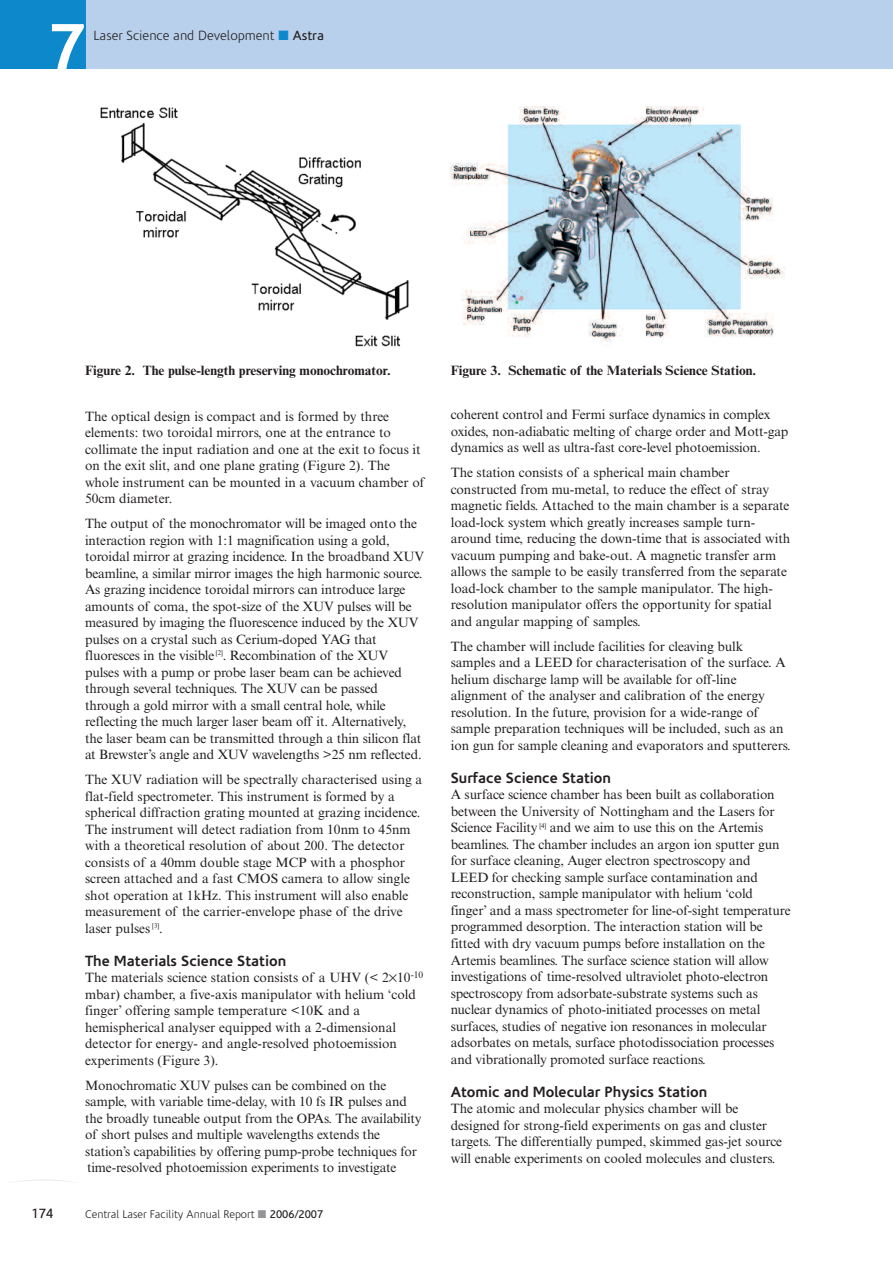
<style>
.page{position:relative;width:893px;height:1263px;background:#fff}
.page>*{position:absolute;margin:0;border:0;box-sizing:border-box;transform-origin:0 0}
.t1{font:700 66px "Corisande";color:#fff}
.t2{font:700 15px "Corisande";color:#231f20}
.t3{font:13.5px/16.5px "Times NRMT";letter-spacing:-.01em;color:#231f20}
.t4{font:700 13.5px "Times NRMT";color:#231f20}
.t5{font:300 13.5px "Corisande";color:#231f20}
.t6{font:13.5px "Corisande";color:#231f20}
.t7{font:300 11.25px "Corisande";color:#231f20}
.s1{color:#0c88cb}
.s2{font-weight:400}
.s3{color:#939598}
</style>
<div class="page">
<div style="left:85px;top:0;width:808px;height:68px;background:#b8d0eb"></div>
<div style="left:0;top:0;width:85px;height:68px;background:#0c88cb"></div>
<svg style="left:16px;top:1179px;width:54px;height:3px"></svg>
<img style="left:100px;top:107px;width:309px;height:240px">
<img style="left:451px;top:106px;width:334px;height:236px">
<h1 class="t1" style="left:49px;top:21px;width:38px">7</h1>
<p class="t5" style="left:94px;top:30px;width:232px">Laser Science and Development <span class="s1">■</span> <span class="s2">Astra</span></p>
<p class="t4" style="left:85px;top:366px;width:307px">Figure 2. The pulse-length preserving monochromator.</p>
<p class="t4" style="left:451px;top:366px;width:307px">Figure 3. Schematic of the Materials Science Station.</p>
<p class="t3" style="left:85px;top:409px;width:341px">The optical design is compact and is formed by three elements: two toroidal mirrors, one at the entrance to collimate the input radiation and one at the exit to focus it on the exit slit, and one plane grating (Figure 2). The whole instrument can be mounted in a vacuum chamber of 50cm diameter.</p>
<p class="t3" style="left:85px;top:517px;width:341px">The output of the monochromator will be imaged onto the interaction region with 1:1 magnification using a gold, toroidal mirror at grazing incidence. In the broadband XUV beamline, a similar mirror images the high harmonic source.<br>As grazing incidence toroidal mirrors can introduce large amounts of coma, the spot-size of the XUV pulses will be measured by imaging the fluorescence induced by the XUV pulses on a crystal such as Cerium-doped YAG that fluoresces in the visible <sup>[2]</sup>. Recombination of the XUV pulses with a pump or probe laser beam can be achieved through several techniques. The XUV can be passed through a gold mirror with a small central hole, while reflecting the much larger laser beam off it. Alternatively, the laser beam can be transmitted through a thin silicon flat at Brewster’s angle and XUV wavelengths &gt;25 nm reflected.</p>
<p class="t3" style="left:85px;top:773px;width:339px">The XUV radiation will be spectrally characterised using a flat-field spectrometer. This instrument is formed by a spherical diffraction grating mounted at grazing incidence.<br>The instrument will detect radiation from 10nm to 45nm with a theoretical resolution of about 200. The detector consists of a 40mm double stage MCP with a phosphor screen attached and a fast CMOS camera to allow single shot operation at 1kHz. This instrument will also enable measurement of the carrier-envelope phase of the drive laser pulses <sup>[3]</sup>.</p>
<p class="t2" style="left:85px;top:955px;width:203px">The Materials Science Station</p>
<p class="t3" style="left:85px;top:971px;width:340px">The materials science station consists of a UHV (&lt; 2 10<sup>-10 </sup>mbar) chamber, a five-axis manipulator with helium ‘cold finger’ offering sample temperature &lt;10K and a hemispherical analyser equipped with a 2-dimensional detector for energy- and angle-resolved photoemission experiments (Figure 3).</p>
<p class="t3" style="left:85px;top:1078px;width:338px">Monochromatic XUV pulses can be combined on the sample, with variable time-delay, with 10 fs IR pulses and the broadly tuneable output from the OPAs. The availability of short pulses and multiple wavelengths extends the station’s capabilities by offering pump-probe techniques for time-resolved photoemission experiments to investigate</p>
<p class="t6" style="left:31px;top:1208px;width:24px">174</p>
<p class="t7" style="left:85px;top:1210px;width:240px">Central Laser Facility Annual Report <span class="s3">■</span> <span class="s2">2006/2007</span></p>
<p class="t3" style="left:451px;top:408px;width:339px">coherent control and Fermi surface dynamics in complex oxides, non-adiabatic melting of charge order and Mott-gap dynamics as well as ultra-fast core-level photoemission.</p>
<p class="t3" style="left:451px;top:466px;width:341px">The station consists of a spherical main chamber constructed from mu-metal, to reduce the effect of stray magnetic fields. Attached to the main chamber is a separate load-lock system which greatly increases sample turn&shy;around time, reducing the down-time that is associated with vacuum pumping and bake-out. A magnetic transfer arm allows the sample to be easily transferred from the separate load-lock chamber to the sample manipulator. The high&shy;resolution manipulator offers the opportunity for spatial and angular mapping of samples.</p>
<p class="t3" style="left:451px;top:639px;width:342px">The chamber will include facilities for cleaving bulk samples and a LEED for characterisation of the surface. A helium discharge lamp will be available for off-line alignment of the analyser and calibration of the energy resolution. In the future, provision for a wide-range of sample preparation techniques will be included, such as an ion gun for sample cleaning and evaporators and sputterers.</p>
<p class="t2" style="left:451px;top:772px;width:162px">Surface Science Station</p>
<p class="t3" style="left:451px;top:788px;width:341px">A surface science chamber has been built as collaboration between the University of Nottingham and the Lasers for Science Facility <sup>[4]</sup> and we aim to use this on the Artemis beamlines. The chamber includes an argon ion sputter gun for surface cleaning, Auger electron spectroscopy and LEED for checking sample surface contamination and reconstruction, sample manipulator with helium ‘cold finger’ and a mass spectrometer for line-of-sight temperature programmed desorption. The interaction station will be fitted with dry vacuum pumps before installation on the Artemis beamlines. The surface science station will allow investigations of time-resolved ultraviolet photo-electron spectroscopy from adsorbate-substrate systems such as nuclear dynamics of photo-initiated processes on metal surfaces, studies of negative ion resonances in molecular adsorbates on metals, surface photodissociation processes and vibrationally promoted surface reactions.</p>
<p class="t2" style="left:451px;top:1085px;width:258px">Atomic and Molecular Physics Station</p>
<p class="t3" style="left:451px;top:1101px;width:333px">The atomic and molecular physics chamber will be designed for strong-field experiments on gas and cluster targets. The differentially pumped, skimmed gas-jet source will enable experiments on cooled molecules and clusters.</p>
</div>
